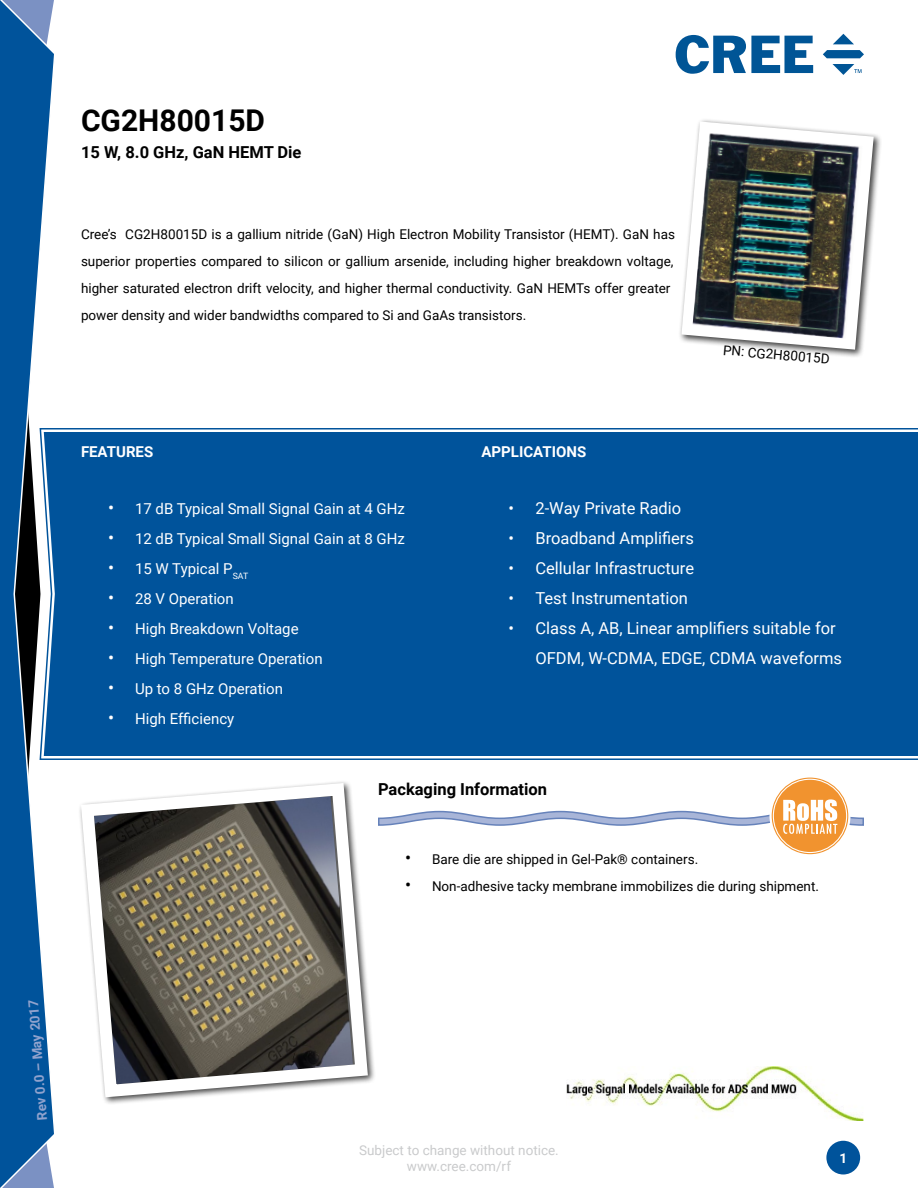
<style>
.page{position:relative;width:918px;height:1188px;background:#fff}
.page>*{position:absolute;margin:0;border:0;box-sizing:border-box;transform-origin:0 0}
.t1{font:700 30px "Roboto";color:#000}
.t2{font:16.5px/30px "Roboto";color:#fff}
.t3{font:700 16.5px "Roboto";color:#000}
.t4{font:15px "Roboto";color:#fff}
.t5{font:700 15px "Roboto";color:#fff}
.t6{font:13.5px/27px "Roboto";color:#000}
.t7{font:13.5px/16.2px "Roboto";color:#939598;text-align:center}
.t8{font:700 13.5px "Roboto";color:#90a2cd}
.t9{font:700 13.5px "Roboto";color:#fff}
.s1{font-size:18px}
</style>
<div class="page">
<div style="left:826px;top:1141px;width:34px;height:33px;background:#00539b;border-radius:50%"></div>
<svg style="left:0;top:0;width:54px;height:1188px"></svg>
<svg style="left:39px;top:427px;width:879px;height:334px"></svg>
<div style="left:44px;top:432px;width:874px;height:324px;background:#00539b"></div>
<svg style="left:676px;top:35px;width:137px;height:39px"></svg>
<svg style="left:833px;top:34px;width:21px;height:10px"></svg>
<svg style="left:823px;top:50px;width:41px;height:8px"></svg>
<svg style="left:832px;top:64px;width:30px;height:10px"></svg>
<div style="left:678px;top:119px;width:204px;height:239px;background:#000;opacity:.75"></div>
<img style="left:678px;top:119px;width:201px;height:236px">
<svg style="left:79px;top:782px;width:295px;height:322px"></svg>
<svg style="left:771px;top:776px;width:78px;height:79px;background:#f2a24d"></svg>
<svg style="left:378px;top:799px;width:486px;height:35px"></svg>
<div style="left:773px;top:779px;width:74px;height:74px;border:1px solid #fff;border-radius:50%"></div>
<img style="left:567px;top:1066px;width:297px;height:54px">
<h1 class="t1" style="left:81px;top:107px;width:186px">CG2H80015D</h1>
<p class="t3" style="left:81px;top:144px;width:222px">15 W, 8.0 GHz, GaN HEMT Die</p>
<p class="t6" style="left:81px;top:221px;width:596px">Cree’s CG2H80015D is a gallium nitride (GaN) High Electron Mobility Transistor (HEMT). GaN has superior properties compared to silicon or gallium arsenide, including higher breakdown voltage, higher saturated electron drift velocity, and higher thermal conductivity. GaN HEMTs offer greater power density and wider bandwidths compared to Si and GaAs transistors.</p>
<p class="t5" style="left:81px;top:445px;width:74px">FEATURES</p>
<p class="t5" style="left:482px;top:445px;width:106px">APPLICATIONS</p>
<p class="t6" style="left:724px;top:337px;width:108px;rotate:5deg">PN: CG2H80015D</p>
<p class="t4" style="left:108px;top:502px;width:298px"><span class="s1">•</span> 17 dB Typical Small Signal Gain at 4 GHz</p>
<p class="t4" style="left:108px;top:532px;width:298px"><span class="s1">•</span> 12 dB Typical Small Signal Gain at 8 GHz</p>
<p class="t4" style="left:108px;top:562px;width:142px"><span class="s1">•</span> 15 W Typical P<sub>SAT</sub></p>
<p class="t4" style="left:108px;top:592px;width:127px"><span class="s1">•</span> 28 V Operation</p>
<p class="t4" style="left:108px;top:622px;width:192px"><span class="s1">•</span> High Breakdown Voltage</p>
<p class="t4" style="left:108px;top:652px;width:216px"><span class="s1">•</span> High Temperature Operation</p>
<p class="t4" style="left:108px;top:682px;width:177px"><span class="s1">•</span> Up to 8 GHz Operation</p>
<p class="t4" style="left:108px;top:708px;width:128px"><span class="s1">•</span> High Efficiency</p>
<p class="t2" style="left:508px;top:492px;width:174px">• 2-Way Private Radio</p>
<p class="t2" style="left:508px;top:522px;width:187px">• Broadband Amplifiers</p>
<p class="t2" style="left:508px;top:552px;width:187px">• Cellular Infrastructure</p>
<p class="t2" style="left:508px;top:582px;width:181px">• Test Instrumentation</p>
<p class="t2" style="left:535px;top:612px;width:308px;text-indent:-27px">• Class A, AB, Linear amplifiers suitable for<br>OFDM, W-CDMA, EDGE, CDMA waveforms</p>
<p class="t3" style="left:378px;top:782px;width:171px">Packaging Information</p>
<p class="t6" style="left:405px;top:847px;width:295px"><span class="s1">•</span> Bare die are shipped in Gel-Pak® containers.</p>
<p class="t6" style="left:405px;top:874px;width:416px"><span class="s1">•</span> Non-adhesive tacky membrane immobilizes die during shipment.</p>
<p class="t8" style="left:36px;top:1121px;width:122px;rotate:-94deg">Rev 0.0 – May 2017</p>
<p class="t7" style="left:359px;top:1143px;width:201px">Subject to change without notice. www.cree.com/rf</p>
<p class="t9" style="left:839px;top:1152px;width:9px">1</p>
</div>
